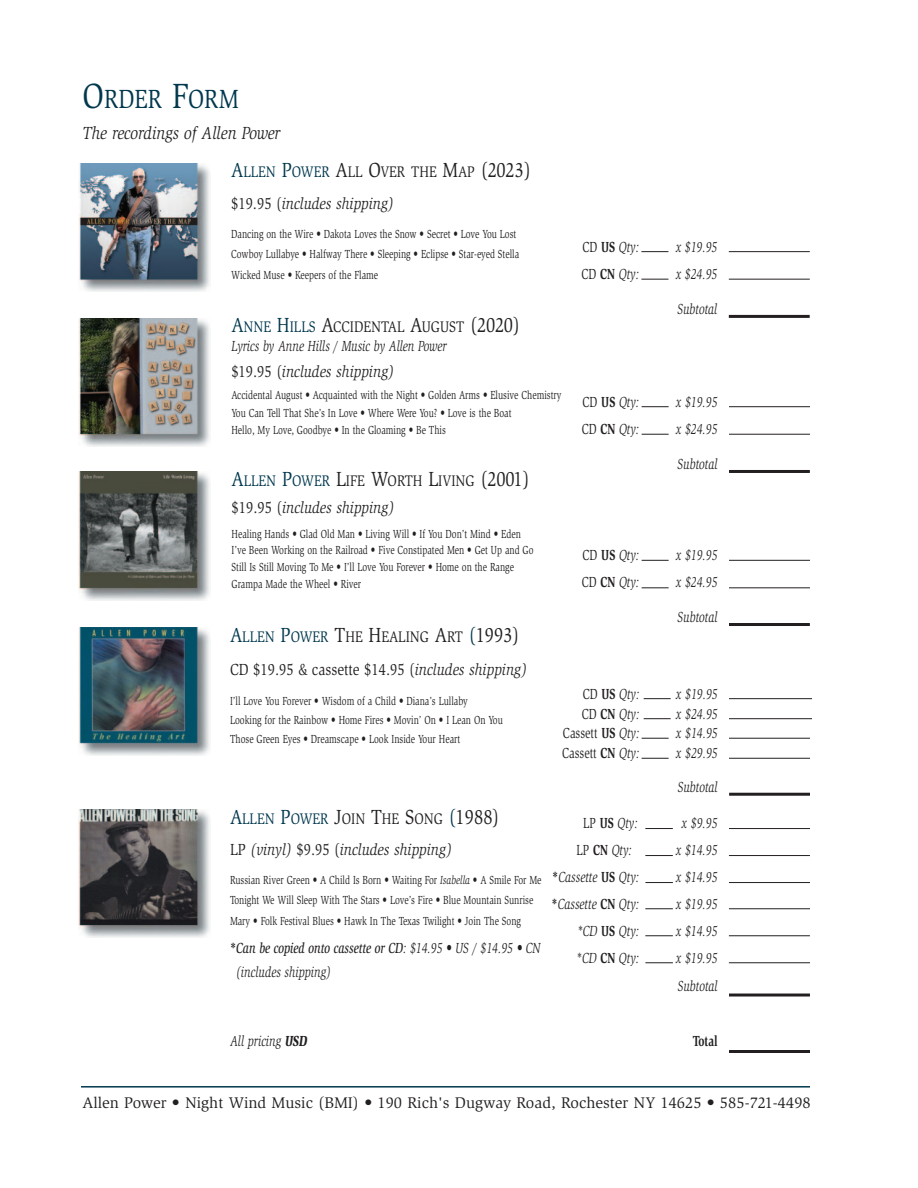
<style>
.page{position:relative;width:918px;height:1188px;background:#fff}
.page>*{position:absolute;margin:0;border:0;box-sizing:border-box;transform-origin:0 0}
.t1{font:27px "Slimbach";color:#00384e;scale:.85 1}
.t2{font:italic 18px "Slimbach";color:#231f20;scale:.85 1}
.t3{font:italic 16.5px "Slimbach";color:#231f20;scale:.85 1}
.t4{font:16.5px "Slimbach";color:#231f20;scale:.85 1}
.t5{font:15.9px "Slimbach";color:#231f20}
.t6{font:15.75px "Slimbach";color:#231f20;scale:.85 1}
.t7{font:15.75px "Slimbach";color:#00384e;scale:.85 1}
.t8{font:italic 15px/23.4px "Slimbach";color:#231f20;scale:.75 1}
.t9{font:15px "Slimbach";color:#231f20;scale:.75 1}
.t10{font:700 15px "Slimbach";color:#231f20;scale:.75 1}
.t11{font:12px/20.4px "Slimbach";color:#231f20;scale:.75 1}
.s1{font-size:36px}
.s2{font-size:21px;color:#00384e}
.s3{color:#00384e}
.s4{font-size:21px}
.s5{font-style:normal}
.s6{font-weight:700;font-style:normal}
.s7{font-style:italic}
.s8{font-weight:700}
.s9{font-size:21px;color:#231f20}
.s10{color:#231f20}
.s11{font-weight:900;font-style:normal}
.s12{font-weight:500}
.s13{font-weight:900}
</style>
<div class="page">
<hr style="left:81px;top:1086px;width:729px;height:2px;background:#00384e">
<img style="left:79px;top:318px;width:131px;height:129px">
<hr style="left:729px;top:470px;width:81px;height:3px;background:#231f20">
<hr style="left:729px;top:406px;width:81px;height:1px;background:#231f20">
<svg style="left:642px;top:406px;width:27px;height:1px"></svg>
<hr style="left:729px;top:434px;width:81px;height:1px;background:#231f20">
<svg style="left:642px;top:434px;width:27px;height:1px"></svg>
<img style="left:79px;top:163px;width:131px;height:129px">
<hr style="left:729px;top:315px;width:81px;height:3px;background:#231f20">
<hr style="left:729px;top:251px;width:81px;height:1px;background:#231f20">
<svg style="left:641px;top:251px;width:27px;height:1px"></svg>
<hr style="left:729px;top:279px;width:81px;height:1px;background:#231f20">
<svg style="left:641px;top:279px;width:27px;height:1px"></svg>
<hr style="left:729px;top:1050px;width:81px;height:3px;background:#231f20">
<img style="left:79px;top:472px;width:131px;height:128px">
<img style="left:79px;top:627px;width:131px;height:129px">
<hr style="left:729px;top:793px;width:81px;height:3px;background:#231f20">
<hr style="left:729px;top:738px;width:81px;height:1px;background:#231f20">
<svg style="left:642px;top:738px;width:27px;height:1px"></svg>
<hr style="left:729px;top:758px;width:81px;height:1px;background:#231f20">
<svg style="left:642px;top:758px;width:27px;height:1px"></svg>
<hr style="left:729px;top:698px;width:83px;height:1px;background:#231f20">
<svg style="left:644px;top:698px;width:27px;height:1px"></svg>
<hr style="left:729px;top:718px;width:83px;height:1px;background:#231f20">
<svg style="left:644px;top:718px;width:27px;height:1px"></svg>
<img style="left:79px;top:809px;width:131px;height:129px">
<hr style="left:729px;top:994px;width:81px;height:3px;background:#231f20">
<hr style="left:729px;top:962px;width:81px;height:1px;background:#231f20">
<hr style="left:729px;top:935px;width:81px;height:1px;background:#231f20">
<svg style="left:645px;top:962px;width:28px;height:1px"></svg>
<svg style="left:645px;top:935px;width:28px;height:1px"></svg>
<hr style="left:729px;top:908px;width:81px;height:1px;background:#231f20">
<svg style="left:645px;top:908px;width:28px;height:1px"></svg>
<hr style="left:729px;top:882px;width:81px;height:1px;background:#231f20">
<hr style="left:729px;top:855px;width:81px;height:1px;background:#231f20">
<svg style="left:645px;top:882px;width:28px;height:1px"></svg>
<svg style="left:645px;top:855px;width:28px;height:1px"></svg>
<hr style="left:729px;top:828px;width:81px;height:1px;background:#231f20">
<svg style="left:645px;top:828px;width:28px;height:1px"></svg>
<hr style="left:729px;top:623px;width:81px;height:3px;background:#231f20">
<hr style="left:729px;top:560px;width:81px;height:1px;background:#231f20">
<svg style="left:642px;top:560px;width:27px;height:1px"></svg>
<hr style="left:729px;top:587px;width:81px;height:1px;background:#231f20">
<svg style="left:642px;top:587px;width:27px;height:1px"></svg>
<h1 class="t1" style="left:82px;top:89px;width:185px"><span class="s1">O</span>RDER <span class="s1">F</span>ORM</h1>
<h2 class="t2" style="left:82px;top:126px;width:234px">The recordings of Allen Power</h2>
<h3 class="t6" style="left:231px;top:166px;width:354px"><span class="s2">A</span><span class="s3">LLEN</span> <span class="s2">P</span><span class="s3">OWER</span> <span class="s4">A</span>LL <span class="s4">O</span>VER THE <span class="s4">M</span>AP <span class="s4">(2023)</span></h3>
<h3 class="t3" style="left:231px;top:197px;width:193px"><span class="s5">$19.95 (</span>includes shipping)</h3>
<p class="t11" style="left:231px;top:225px;width:386px">Dancing on the Wire • Dakota Loves the Snow • Secret • Love You Lost<br>Cowboy Lullabye • Halfway There • Sleeping • Eclipse • Star-eyed Stella<br>Wicked Muse • Keepers of the Flame</p>
<p class="t8" style="left:582px;top:236px;width:77px"><span class="s5">CD</span> <span class="s6">US</span> Qty:</p>
<p class="t8" style="left:676px;top:236px;width:57px">x $19.95</p>
<p class="t8" style="left:582px;top:263px;width:78px"><span class="s5">CD</span> <span class="s6">CN</span> Qty:</p>
<p class="t8" style="left:676px;top:263px;width:57px">x $24.95</p>
<p class="t8" style="left:677px;top:298px;width:55px">Subtotal</p>
<h3 class="t6" style="left:231px;top:321px;width:341px"><span class="s2">A</span><span class="s3">NNE</span> <span class="s2">H</span><span class="s3">ILLS</span> <span class="s4">A</span>CCIDENTAL <span class="s4">A</span>UGUST <span class="s4">(2020)</span></h3>
<p class="t8" style="left:231px;top:336px;width:288px">Lyrics by Anne Hills / Music by Allen Power</p>
<h3 class="t3" style="left:231px;top:365px;width:193px"><span class="s5">$19.95 (</span>includes shipping)</h3>
<p class="t11" style="left:231px;top:388px;width:442px;line-height:17.2px">Accidental August • Acquainted with the Night • Golden Arms • Elusive Chemistry<br>You Can Tell That She’s In Love • Where Were You? • Love is the Boat<br>Hello, My Love, Goodbye • In the Gloaming • Be This</p>
<p class="t8" style="left:583px;top:391px;width:77px"><span class="s5">CD</span> <span class="s6">US</span> Qty:</p>
<p class="t8" style="left:676px;top:391px;width:57px">x $19.95</p>
<p class="t8" style="left:582px;top:418px;width:78px"><span class="s5">CD</span> <span class="s6">CN</span> Qty:</p>
<p class="t8" style="left:676px;top:418px;width:57px">x $24.95</p>
<p class="t8" style="left:678px;top:453px;width:55px">Subtotal</p>
<h3 class="t6" style="left:232px;top:475px;width:352px"><span class="s2">A</span><span class="s3">LLEN</span> <span class="s2">P</span><span class="s3">OWER</span> <span class="s4">L</span>IFE <span class="s4">W</span>ORTH <span class="s4">L</span>IVING <span class="s4">(2001)</span></h3>
<h3 class="t3" style="left:232px;top:502px;width:193px"><span class="s5">$19.95 (</span>includes shipping)</h3>
<p class="t11" style="left:232px;top:526px;width:404px;line-height:16.8px">Healing Hands • Glad Old Man • Living Will • If You Don’t Mind • Eden I’ve Been Working on the Railroad • Five Constipated Men • Get Up and Go Still Is Still Moving To Me • I’ll Love You Forever • Home on the Range Grampa Made the Wheel • River</p>
<h3 class="t6" style="left:230px;top:630px;width:342px"><span class="s2">A</span><span class="s3">LLEN</span> <span class="s2">P</span><span class="s3">OWER</span> <span class="s4">T</span>HE <span class="s4">H</span>EALING <span class="s4">A</span>RT <span class="s2">(</span><span class="s4">1993)</span></h3>
<h3 class="t4" style="left:230px;top:663px;width:351px">CD $19.95 &amp; cassette $14.95 (<span class="s7">includes shipping)</span></h3>
<p class="t11" style="left:230px;top:692px;width:365px;line-height:18.9px">I’ll Love You Forever • Wisdom of a Child • Diana’s Lullaby<br>Looking for the Rainbow • Home Fires • Movin’ On • I Lean On You<br>Those Green Eyes • Dreamscape • Look Inside Your Heart</p>
<p class="t8" style="left:583px;top:545px;width:77px"><span class="s5">CD</span> <span class="s6">US</span> Qty:</p>
<p class="t8" style="left:676px;top:545px;width:57px">x $19.95</p>
<p class="t8" style="left:582px;top:572px;width:78px"><span class="s5">CD</span> <span class="s6">CN</span> Qty:</p>
<p class="t8" style="left:676px;top:572px;width:57px">x $24.95</p>
<p class="t8" style="left:678px;top:607px;width:55px">Subtotal</p>
<p class="t8" style="left:583px;top:684px;width:77px"><span class="s5">CD</span> <span class="s6">US</span> Qty:</p>
<p class="t8" style="left:676px;top:684px;width:57px">x $19.95</p>
<p class="t8" style="left:582px;top:703px;width:78px"><span class="s5">CD</span> <span class="s6">CN</span> Qty:</p>
<p class="t8" style="left:676px;top:703px;width:57px">x $24.95</p>
<p class="t9" style="left:563px;top:727px;width:103px">Cassett <span class="s8">US</span> <span class="s7">Qty:</span></p>
<p class="t8" style="left:676px;top:722px;width:57px">x $14.95</p>
<p class="t9" style="left:562px;top:747px;width:105px">Cassett <span class="s8">CN</span> <span class="s7">Qty:</span></p>
<p class="t8" style="left:676px;top:742px;width:57px">x $29.95</p>
<h3 class="t7" style="left:230px;top:812px;width:319px"><span class="s4">A</span>LLEN <span class="s4">P</span>OWER <span class="s9">J</span><span class="s10">OIN</span> <span class="s9">T</span><span class="s10">HE</span> <span class="s9">S</span><span class="s10">ONG</span> <span class="s4">(</span><span class="s9">1988)</span></h3>
<h3 class="t3" style="left:230px;top:844px;width:263px"><span class="s5">LP</span> (vinyl) <span class="s5">$9.95 (</span>includes shipping)</h3>
<p class="t11" style="left:230px;top:871px;width:417px">Russian River Green • A Child Is Born • Waiting For <span class="s7">Isabella</span> • A Smile For Me<br>Tonight We Will Sleep With The Stars • Love’s Fire • Blue Mountain Sunrise<br>Mary • Folk Festival Blues • Hawk In The Texas Twilight • Join The Song</p>
<p class="t8" style="left:236px;top:938px;width:407px;text-indent:-6px"><span class="s11">*</span><span class="s12">Can be copied onto cassette or CD</span>: $14.95 • US / $14.95 • CN (includes shipping)</p>
<p class="t8" style="left:678px;top:777px;width:55px">Subtotal</p>
<p class="t8" style="left:583px;top:812px;width:74px"><span class="s5">LP</span> <span class="s6">US</span> Qty:</p>
<p class="t8" style="left:682px;top:812px;width:49px">x $9.95</p>
<p class="t8" style="left:577px;top:839px;width:75px"><span class="s5">LP</span> <span class="s6">CN</span> Qty:</p>
<p class="t8" style="left:676px;top:839px;width:57px">x $14.95</p>
<p class="t8" style="left:552px;top:866px;width:117px"><span class="s11">*</span>Cassette <span class="s6">US</span> Qty:</p>
<p class="t8" style="left:676px;top:866px;width:57px">x $14.95</p>
<p class="t8" style="left:552px;top:893px;width:118px"><span class="s11">*</span>Cassette <span class="s6">CN</span> Qty:</p>
<p class="t8" style="left:676px;top:893px;width:57px">x $19.95</p>
<p class="t8" style="left:577px;top:920px;width:84px">*CD <span class="s6">US</span> Qty:</p>
<p class="t8" style="left:676px;top:920px;width:57px">x $14.95</p>
<p class="t8" style="left:576px;top:947px;width:85px">*CD <span class="s6">CN</span> Qty:</p>
<p class="t8" style="left:676px;top:945px;width:57px;line-height:27.8px">x $19.95<br>Subtotal</p>
<p class="t8" style="left:230px;top:1031px;width:105px">All pricing <span class="s13">USD</span></p>
<p class="t10" style="left:693px;top:1035px;width:35px">Total</p>
<h3 class="t5" style="left:82px;top:1097px;width:730px">Allen Power • Night Wind Music (BMI) • 190 Rich's Dugway Road, Rochester NY 14625 • 585-721-4498</h3>
</div>
